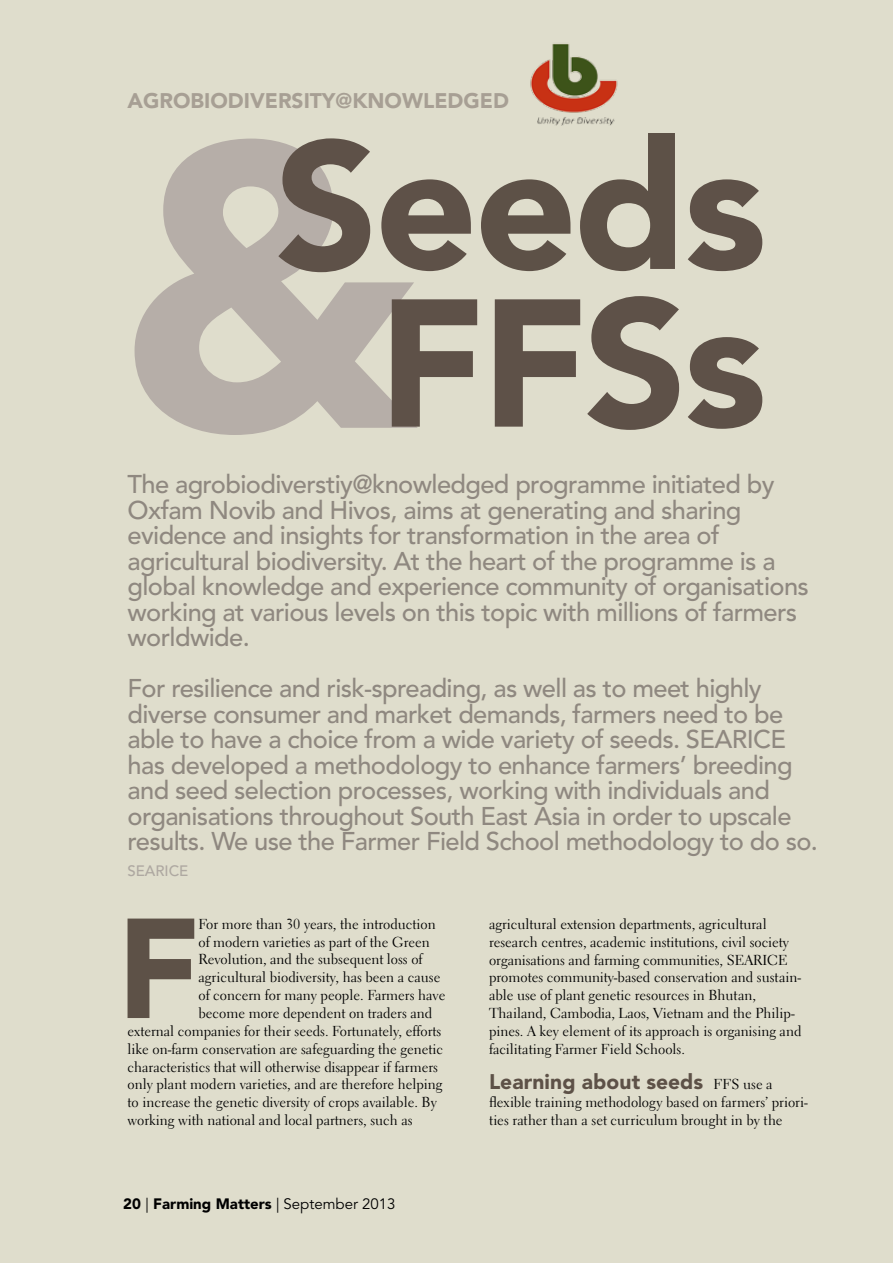
<style>
.page{position:relative;width:893px;height:1263px;background:#dfddcc}
.page>*{position:absolute;margin:0;border:0;box-sizing:border-box;transform-origin:0 0}
.t1{font:900 179.85px/157.6px "Avenir LT Std";letter-spacing:-.02em;color:#5e5148;text-align:right}
.t2{font:900 140.4px "Avenir LT Std";color:#5d5147}
.t3{font:500 25.5px/25.5px "Avenir LT Std";letter-spacing:-.025em;color:#8f8880}
.t4{font:900 21px "Avenir LT Std";color:#a79f94}
.t5{font:900 21px "Avenir LT Std";color:#5d5147}
.t6{font:900 15px "Avenir LT Std";color:#000}
.t7{font:500 15px "Avenir LT Std";letter-spacing:-.005em;color:#aea8a1}
.t8{font:14.4px/17.9px "Electra LT Std";color:#000}
.s1{font-size:398.25px;color:#b6aea8}
.s2{color:#5d5147}
.s3{font-weight:400}
.s4{font-family:"Electra LT Std";font-weight:400;font-size:14.4px;color:#000}
</style>
<div class="page">
<img style="left:530px;top:44px;width:88px;height:82px">
<h3 class="t4" style="left:128px;top:88px;width:383px">AGROBIODIVERSITY@KNOWLEDGED</h3>
<h1 class="t1" style="left:118px;top:127px;width:650px"><span class="s1">&amp;</span>Se<span class="s2">ed</span>s<br>FFSs</h1>
<p class="t3" style="left:128px;top:472px;width:683px">The agrobiodiverstiy@knowledged programme initiated by Oxfam Novib and Hivos, aims at generating and sharing evidence and insights for transformation in the area of agricultural biodiversity. At the heart of the programme is a global knowledge and experience community of organisations working at various levels on this topic with millions of farmers worldwide.</p>
<p class="t3" style="left:128px;top:676px;width:692px">For resilience and risk-spreading, as well as to meet highly diverse consumer and market demands, farmers need to be able to have a choice from a wide variety of seeds. SEARICE has developed a methodology to enhance farmers’ breeding and seed selection processes, working with individuals and organisations throughout South East Asia in order to upscale results. We use the Farmer Field School methodology to do so.</p>
<p class="t7" style="left:128px;top:862px;width:62px">SEARICE</p>
<h2 class="t2" style="left:117px;top:884px;width:85px">F</h2>
<p class="t8" style="left:198px;top:915px;width:239px">For more than 30 years, the introduction</p>
<p class="t8" style="left:198px;top:933px;width:233px">of modern varieties as part of the Green</p>
<p class="t8" style="left:198px;top:951px;width:226px">Revolution, and the subsequent loss of</p>
<p class="t8" style="left:198px;top:968px;width:243px">agricultural biodiversity, has been a cause</p>
<p class="t8" style="left:198px;top:986px;width:248px">of concern for many people. Farmers have</p>
<p class="t8" style="left:198px;top:1004px;width:235px">become more dependent on traders and</p>
<p class="t8" style="left:128px;top:1022px;width:315px">external companies for their seeds. Fortunately, efforts</p>
<p class="t8" style="left:128px;top:1040px;width:317px">like on-farm conservation are safeguarding the genetic</p>
<p class="t8" style="left:128px;top:1058px;width:312px">characteristics that will otherwise disappear if farmers</p>
<p class="t8" style="left:128px;top:1076px;width:316px">only plant modern varieties, and are therefore helping</p>
<p class="t8" style="left:128px;top:1093px;width:311px">to increase the genetic diversity of crops available. By</p>
<p class="t8" style="left:128px;top:1111px;width:287px">working with national and local partners, such as</p>
<p class="t6" style="left:123px;top:1195px;width:274px">20 <span class="s3">|</span> Farming Matters <span class="s3">| September 2013</span></p>
<p class="t8" style="left:489px;top:915px;width:314px">agricultural extension departments, agricultural research centres, academic institutions, civil society organisations and farming communities, SEARICE promotes community-based conservation and sustain&shy;able use of plant genetic resources in Bhutan, Thailand, Cambodia, Laos, Vietnam and the Philip&shy;pines. A key element of its approach is organising and facilitating Farmer Field Schools.</p>
<h3 class="t5" style="left:489px;top:1069px;width:285px">Learning about seeds <span class="s4">FFS use a</span></h3>
<p class="t8" style="left:489px;top:1093px;width:320px">flexible training methodology based on farmers’ priori&shy;ties rather than a set curriculum brought in by the</p>
</div>
